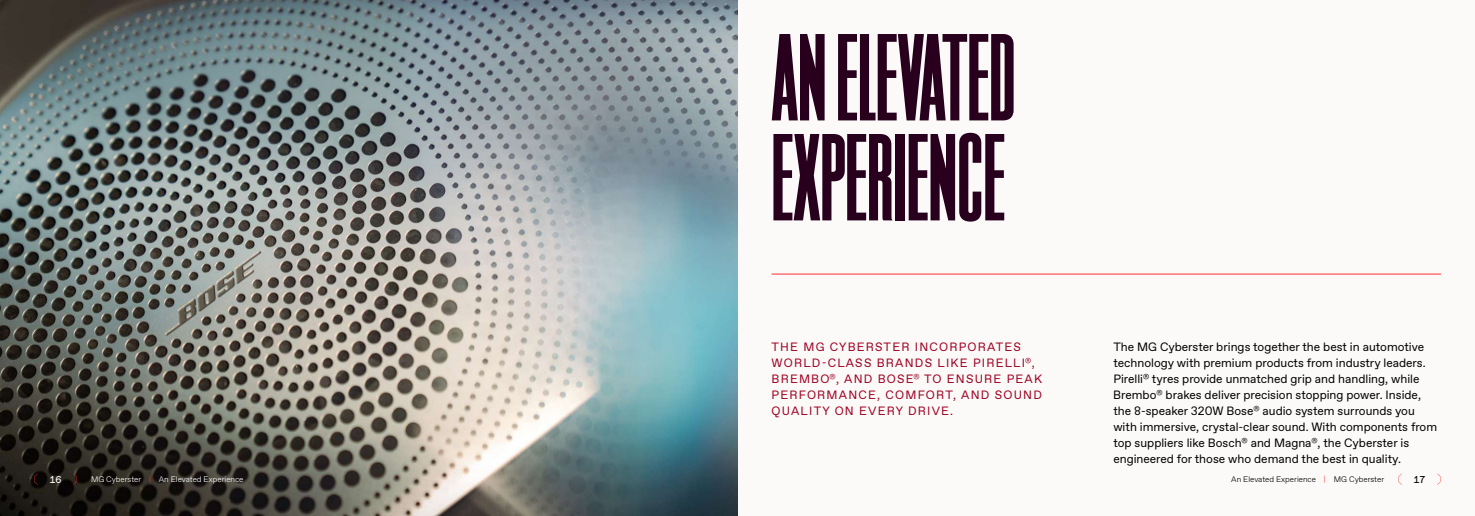
<style>
.page{position:relative;width:1475px;height:516px;background:#fff}
.page>*{position:absolute;margin:0;border:0;box-sizing:border-box;transform-origin:0 0}
.t1{font:800 120px/100px "ES Nein";color:#28001e}
.t2{font:12px/16px "ABC Favorit";color:#000}
.t3{font:12px/16px "ABC Favorit";letter-spacing:.1em;color:#a00022}
.t4{font:10px "ABC Favorit Mono";color:#fff}
.t5{font:10px "ABC Favorit Mono";color:#000}
.t6{font:300 8px "ABC Favorit";color:#fff}
.t7{font:300 8px "ABC Favorit";color:#000}
.s1{color:#fd2f33}
</style>
<div class="page">
<div style="left:0;top:0;width:1474px;height:516px;background:#fbfaf8"></div>
<img style="left:0;top:0;width:737px;height:516px">
<hr style="left:771px;top:274px;width:669px;height:1px;background:#fd2f33">
<svg style="left:34px;top:474px;width:4px;height:11px"></svg>
<svg style="left:73px;top:474px;width:4px;height:11px"></svg>
<svg style="left:1398px;top:474px;width:3px;height:10px"></svg>
<h1 class="t1" style="left:771px;top:29px;width:245px">AN ELEVATED<br>EXPERIENCE</h1>
<p class="t3" style="left:771px;top:339px;width:272px">THE MG CYBERSTER INCORPORATES<br>WORLD-CLASS BRANDS LIKE PIRELLI<sup>®</sup>,<br>BREMBO<sup>®</sup>, AND BOSE<sup>®</sup> TO ENSURE PEAK<br>PERFORMANCE, COMFORT, AND SOUND<br>QUALITY ON EVERY DRIVE.</p>
<p class="t2" style="left:1113px;top:339px;width:325px">The MG Cyberster brings together the best in automotive technology with premium products from industry leaders.<br>Pirelli<sup>®</sup> tyres provide unmatched grip and handling, while Brembo<sup>®</sup> brakes deliver precision stopping power. Inside, the 8-speaker 320W Bose<sup>®</sup> audio system surrounds you with immersive, crystal-clear sound. With components from top suppliers like Bosch<sup>®</sup> and Magna<sup>®</sup>, the Cyberster is engineered for those who demand the best in quality.</p>
<p class="t4" style="left:49px;top:473px;width:13px">16</p>
<p class="t6" style="left:91px;top:475px;width:154px">MG Cyberster <span class="s1">|</span> An Elevated Experience</p>
<p class="t7" style="left:1230px;top:475px;width:154px">An Elevated Experience <span class="s1">|</span> MG Cyberster</p>
<p class="t5" style="left:1413px;top:473px;width:13px">17</p>
</div>
